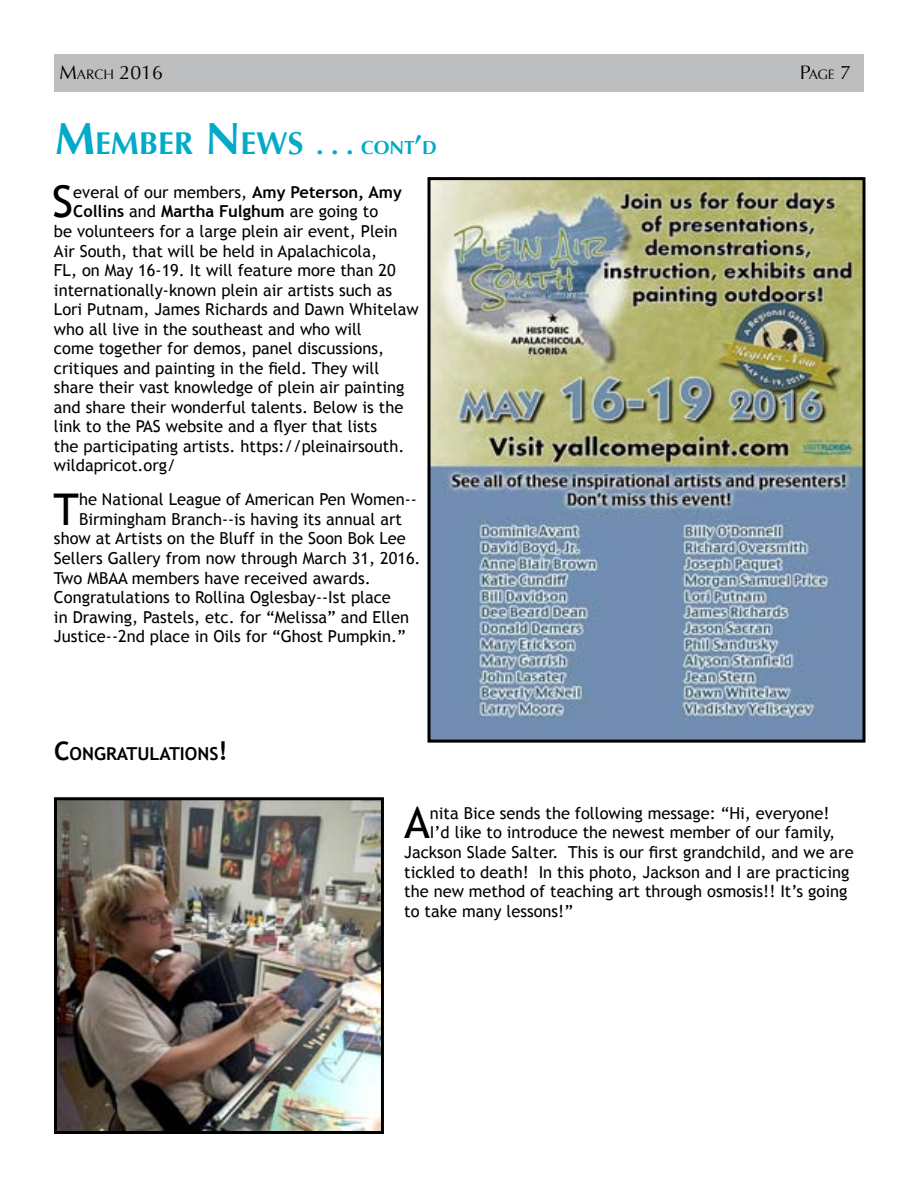
<style>
.page{position:relative;width:918px;height:1188px;background:#fff}
.page>*{position:absolute;margin:0;border:0;box-sizing:border-box;transform-origin:0 0}
.t1{font:43.8px "Trebuchet MS";color:#000}
.t2{font:700 31.5px "Optima";color:#00aac8}
.t3{font:19.5px "Optima";color:#000}
.t4{font:700 17.85px "Trebuchet MS";color:#000}
.t5{font:16.5px "Trebuchet MS";color:#000}
.t6{font:700 16.5px "Trebuchet MS";color:#000}
.t7{font:13.65px "Optima";color:#000}
.s1{font-size:13.65px}
.s2{font-size:19.5px}
.s3{font-size:45px}
.s4{font-size:27px}
.s5{font-size:18.9px}
.s6{font-weight:700}
.s7{font-weight:400}
.s8{font-size:25.5px}
</style>
<div class="page">
<div style="left:54px;top:54px;width:810px;height:38px;background:#bcbec0"></div>
<img style="left:427px;top:177px;width:439px;height:566px">
<img style="left:54px;top:797px;width:330px;height:337px">
<p class="t3" style="left:60px;top:61px;width:105px">M<span class="s1">ARCH</span> 2016</p>
<p class="t7" style="left:800px;top:67px;width:53px"><span class="s2">P</span>AGE <span class="s2">7</span></p>
<h2 class="t2" style="left:55px;top:125px;width:381px"><span class="s3">M</span>EMBER <span class="s3">N</span> EWS <span class="s4">. . .</span> <span class="s5">CONT</span><span class="s4">’</span><span class="s5">D</span></h2>
<h1 class="t1" style="left:52px;top:176px;width:23px">S</h1>
<p class="t5" style="left:73px;top:182px;width:330px">everal of our members, <span class="s6">Amy Peterson, Amy</span></p>
<p class="t6" style="left:73px;top:201px;width:306px">Collins <span class="s7">and</span> Martha Fulghum <span class="s7">are going to</span></p>
<p class="t5" style="left:54px;top:221px;width:345px">be volunteers for a large plein air event, Plein</p>
<p class="t5" style="left:54px;top:241px;width:325px">Air South, that will be held in Apalachicola,</p>
<p class="t5" style="left:54px;top:260px;width:343px">FL, on May 16-19. It will feature more than 20</p>
<p class="t5" style="left:54px;top:280px;width:340px">internationally-known plein air artists such as</p>
<p class="t5" style="left:54px;top:299px;width:366px">Lori Putnam, James Richards and Dawn Whitelaw</p>
<p class="t5" style="left:54px;top:319px;width:309px">who all live in the southeast and who will</p>
<p class="t5" style="left:54px;top:338px;width:332px">come together for demos, panel discussions,</p>
<p class="t5" style="left:54px;top:358px;width:327px">critiques and painting in the field. They will</p>
<p class="t5" style="left:54px;top:377px;width:352px">share their vast knowledge of plein air painting</p>
<p class="t5" style="left:54px;top:397px;width:351px">and share their wonderful talents. Below is the</p>
<p class="t5" style="left:54px;top:416px;width:325px">link to the PAS website and a flyer that lists</p>
<p class="t5" style="left:54px;top:436px;width:352px">the participating artists. https://pleinairsouth.</p>
<p class="t5" style="left:54px;top:455px;width:123px">wildapricot.org/</p>
<h1 class="t1" style="left:54px;top:484px;width:27px">T</h1>
<p class="t5" style="left:79px;top:490px;width:339px">he National League of American Pen Women--</p>
<p class="t5" style="left:79px;top:509px;width:324px">Birmingham Branch--is having its annual art</p>
<p class="t5" style="left:54px;top:529px;width:353px">show at Artists on the Bluff in the Soon Bok Lee</p>
<p class="t5" style="left:54px;top:548px;width:368px">Sellers Gallery from now through March 31, 2016.</p>
<p class="t5" style="left:54px;top:568px;width:318px">Two MBAA members have received awards.</p>
<p class="t5" style="left:54px;top:587px;width:338px">Congratulations to Rollina Oglesbay--Ist place</p>
<p class="t5" style="left:54px;top:607px;width:357px">in Drawing, Pastels, etc. for “Melissa” and Ellen</p>
<p class="t5" style="left:54px;top:626px;width:353px">Justice--2nd place in Oils for “Ghost Pumpkin.”</p>
<p class="t4" style="left:54px;top:743px;width:175px"><span class="s8">C</span>ONGRATULATIONS<span class="s8">!</span></p>
<h1 class="t1" style="left:404px;top:797px;width:27px">A</h1>
<p class="t5" style="left:430px;top:803px;width:401px">nita Bice sends the following message: “Hi, everyone!</p>
<p class="t5" style="left:430px;top:823px;width:407px">I’d like to introduce the newest member of our family,</p>
<p class="t5" style="left:404px;top:842px;width:451px">Jackson Slade Salter. This is our first grandchild, and we are</p>
<p class="t5" style="left:404px;top:862px;width:447px">tickled to death! In this photo, Jackson and I are practicing</p>
<p class="t5" style="left:404px;top:881px;width:445px">the new method of teaching art through osmosis!! It’s going</p>
<p class="t5" style="left:404px;top:901px;width:170px">to take many lessons!”</p>
</div>
